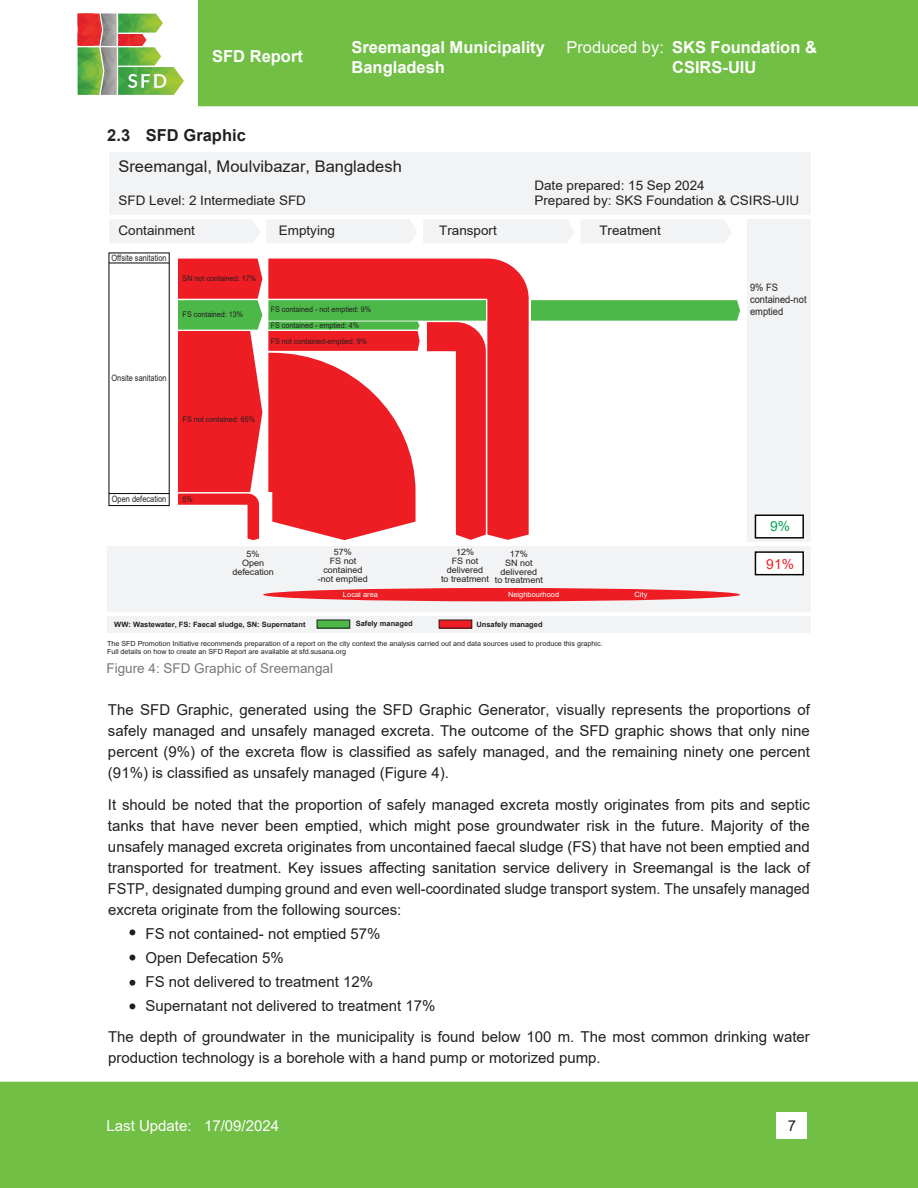
<style>
.page{position:relative;width:918px;height:1188px;background:#fff}
.page>*{position:absolute;margin:0;border:0;box-sizing:border-box;transform-origin:0 0}
.t1{font:700 16.5px/19.8px "Arial";color:#fff}
.t2{font:16.5px "Arial";color:#fff}
.t3{font:700 16.5px "Arial";color:#231f20}
.t4{font:16.05px "Arial";color:#231f20}
.t5{font:15px/21px "Arial";color:#231f20;text-align:justify}
.t6{font:15px "Arial";color:#fff}
.t7{font:13.8px "Arial";color:#ee1d23}
.t8{font:13.8px "Arial";color:#00a54f}
.t9{font:13.5px "Arial";color:#76787b}
.t10{font:13.2px/15.8px "Arial";color:#231f20}
.t11{font:10.2px/12.3px "Arial";color:#231f20;scale:.91 1}
.t12{font:8.7px/8.7px "Arial";color:#231f20;text-align:center}
.t13{font:8.7px "Arial";color:#231f20;scale:.85 1}
.t14{font:7.8px "Arial";color:#231f20;scale:.93 1}
.t15{font:700 7.35px "Arial";color:#231f20}
.t16{font:7.35px "Arial";color:#fff}
.t17{font:7.05px/8.4px "Arial";color:#231f20}
.s1{font-weight:400}
</style>
<div class="page">
<div style="left:0;top:1082px;width:918px;height:106px;background:#71bf44"></div>
<div style="left:198px;top:0;width:720px;height:106px;background:#71bf44"></div>
<svg style="left:77px;top:13px;width:107px;height:82px"></svg>
<div style="left:777px;top:1112px;width:30px;height:27px;background:#fff"></div>
<div style="left:109px;top:152px;width:702px;height:63px;background:#f2f3f4"></div>
<div style="left:747px;top:219px;width:64px;height:323px;background:#f2f3f4"></div>
<div style="left:107px;top:546px;width:704px;height:66px;background:#f2f3f4"></div>
<div style="left:107px;top:616px;width:704px;height:16px;background:#f2f3f4"></div>
<div style="left:109px;top:220px;width:151px;height:23px;background:#f2f3f4"></div>
<div style="left:266px;top:220px;width:151px;height:23px;background:#f2f3f4"></div>
<div style="left:424px;top:220px;width:307px;height:23px;background:#f2f3f4"></div>
<div style="left:755px;top:515px;width:49px;height:24px;background:#fff;border:1px solid #040503"></div>
<div style="left:755px;top:551px;width:49px;height:24px;background:#fff;border:1px solid #040503"></div>
<hr style="left:109px;top:263px;width:60px;height:1px;background:#040503">
<hr style="left:109px;top:493px;width:60px;height:1px;background:#040503">
<svg style="left:178px;top:259px;width:84px;height:281px"></svg>
<div style="left:263px;top:588px;width:477px;height:13px;background:#ee1d23;border-radius:50%"></div>
<div style="left:317px;top:620px;width:33px;height:8px;background:#4cb848"></div>
<div style="left:439px;top:620px;width:33px;height:8px;background:#ee1d23"></div>
<svg style="left:268px;top:259px;width:261px;height:41px;background:#ef2a30"></svg>
<svg style="left:268px;top:300px;width:472px;height:240px"></svg>
<svg style="left:129px;top:929px;width:6px;height:6px"></svg>
<svg style="left:129px;top:955px;width:6px;height:6px"></svg>
<svg style="left:129px;top:980px;width:6px;height:6px"></svg>
<svg style="left:129px;top:1003px;width:6px;height:6px"></svg>
<p class="t1" style="left:352px;top:38px;width:195px">Sreemangal Municipality<br>Bangladesh</p>
<p class="t1" style="left:672px;top:38px;width:146px;text-indent:-106px"><span class="s1">Produced by:</span> SKS Foundation &amp;<br>CSIRS-UIU</p>
<p class="t1" style="left:212px;top:46px;width:92px"><span class="s1">E</span>SFD Report</p>
<p class="t2" style="left:223px;top:44px;width:137px">xecutive Summary</p>
<p class="t3" style="left:107px;top:124px;width:140px">2.3 SFD Graphic</p>
<p class="t4" style="left:118px;top:155px;width:285px">Sreemangal, Moulvibazar, Bangladesh</p>
<p class="t10" style="left:118px;top:193px;width:189px">SFD Level: 2 Intermediate SFD</p>
<p class="t10" style="left:534px;top:177px;width:266px">Date prepared: 15 Sep 2024<br>Prepared by: SKS Foundation &amp; CSIRS-UIU</p>
<p class="t10" style="left:118px;top:222px;width:78px">Containment</p>
<p class="t10" style="left:279px;top:222px;width:58px">Emptying</p>
<p class="t10" style="left:439px;top:222px;width:59px">Transport</p>
<p class="t10" style="left:599px;top:222px;width:63px">Treatment</p>
<p class="t13" style="left:111px;top:252px;width:66px">Offsite sanitation</p>
<p class="t13" style="left:111px;top:372px;width:66px">Onsite sanitation</p>
<p class="t14" style="left:183px;top:273px;width:81px">SN not contained: 17%</p>
<p class="t14" style="left:183px;top:309px;width:67px">FS contained: 13%</p>
<p class="t14" style="left:271px;top:304px;width:110px">FS contained - not emptied: 9%</p>
<p class="t14" style="left:271px;top:320px;width:97px">FS contained - emptied: 4%</p>
<p class="t14" style="left:271px;top:335px;width:105px">FS not contained-emptied: 9%</p>
<p class="t14" style="left:183px;top:414px;width:80px">FS not contained: 65%</p>
<p class="t13" style="left:112px;top:493px;width:66px">Open defecation</p>
<p class="t14" style="left:183px;top:494px;width:13px">5%</p>
<p class="t12" style="left:232px;top:550px;width:43px">5%<br>Open defecation</p>
<p class="t12" style="left:441px;top:548px;width:50px">12%<br>FS not delivered<br>to treatment</p>
<p class="t12" style="left:495px;top:550px;width:50px">17%<br>SN not delivered<br>to treatment</p>
<p class="t16" style="left:343px;top:589px;width:37px">Local area</p>
<p class="t16" style="left:508px;top:589px;width:53px">Neighbourhood</p>
<p class="t16" style="left:635px;top:589px;width:14px">City</p>
<p class="t15" style="left:114px;top:619px;width:193px">WW: Wastewater, FS: Faecal sludge, SN: Supernatant</p>
<p class="t15" style="left:356px;top:618px;width:59px">Safely managed</p>
<p class="t15" style="left:476px;top:619px;width:68px">Unsafely managed</p>
<p class="t17" style="left:107px;top:639px;width:497px">The SFD Promotion Initiative recommends preparation of a report on the city context the analysis carried out and data sources used to produce this graphic.<br>Full details on how to create an SFD Report are available at sfd.susana.org</p>
<p class="t12" style="left:318px;top:548px;width:52px">57%<br>FS not contained -not emptied</p>
<p class="t9" style="left:106px;top:658px;width:228px">Figure 4: SFD Graphic of Sreemangal</p>
<p class="t11" style="left:750px;top:281px;width:64px">9% FS contained-not emptied</p>
<p class="t8" style="left:770px;top:517px;width:22px">9%</p>
<p class="t7" style="left:766px;top:554px;width:29px">91%</p>
<p class="t5" style="left:108px;top:700px;width:703px">The SFD Graphic, generated using the SFD Graphic Generator, visually represents the proportions of safely managed and unsafely managed excreta. The outcome of the SFD graphic shows that only nine percent (9%) of the excreta flow is classified as safely managed, and the remaining ninety one percent (91%) is classified as unsafely managed (Figure 4).</p>
<p class="t5" style="left:108px;top:794px;width:703px">It should be noted that the proportion of safely managed excreta mostly originates from pits and septic tanks that have never been emptied, which might pose groundwater risk in the future. Majority of the unsafely managed excreta originates from uncontained faecal sludge (FS) that have not been emptied and transported for treatment. Key issues affecting sanitation service delivery in Sreemangal is the lack of FSTP, designated dumping ground and even well-coordinated sludge transport system. The unsafely managed excreta originate from the following sources:</p>
<p class="t5" style="left:146px;top:922px;width:292px;line-height:24px;text-align:left">FS not contained- not emptied 57%<br>Open Defecation 5%<br>FS not delivered to treatment 12%<br>Supernatant not delivered to treatment 17%</p>
<p class="t5" style="left:108px;top:1027px;width:703px">The depth of groundwater in the municipality is found below 100 m. The most common drinking water production technology is a borehole with a hand pump or motorized pump.</p>
<p class="t6" style="left:106px;top:1115px;width:174px">Last Update: 17/09/2024</p>
<p class="t5" style="left:788px;top:1115px;width:10px">7</p>
</div>
